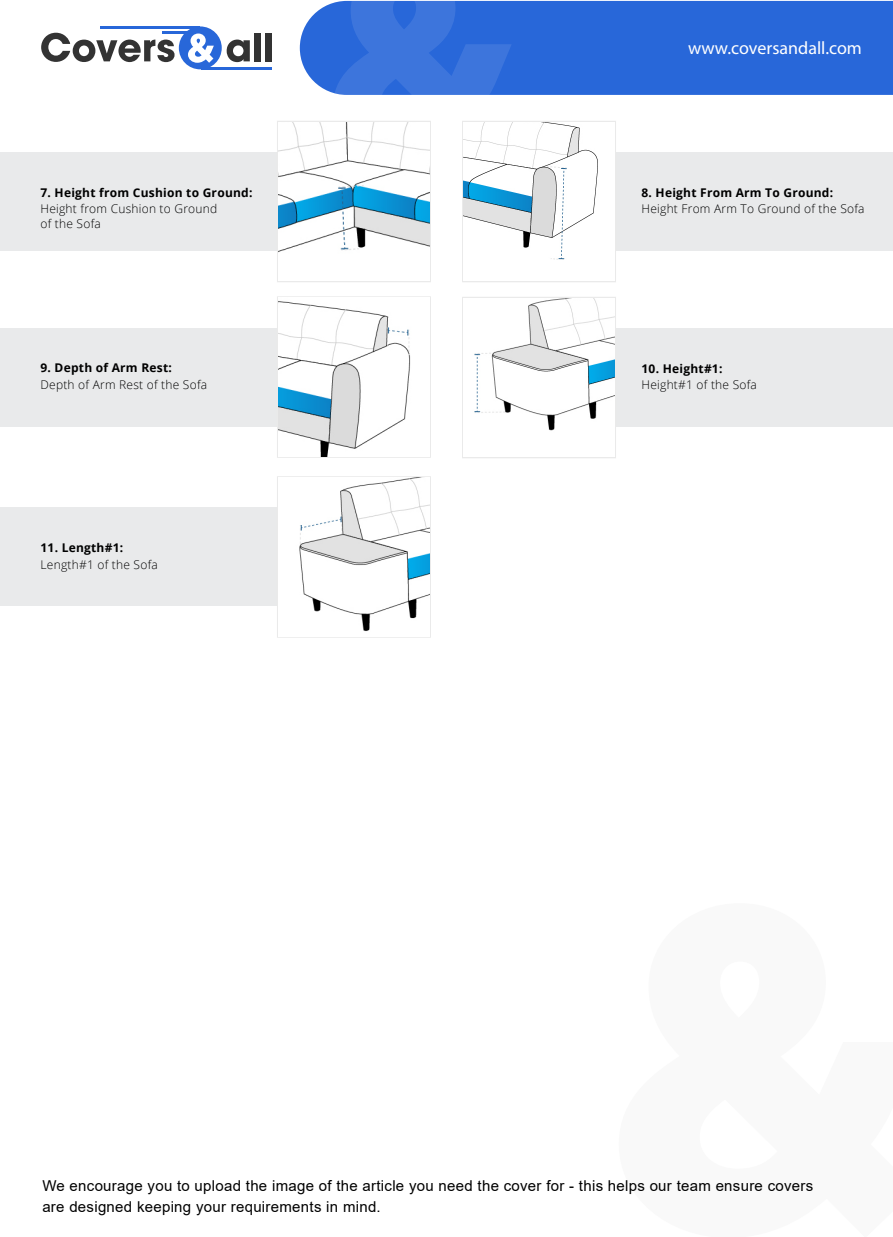
<style>
.page{position:relative;width:893px;height:1237px;background:#fff}
.page>*{position:absolute;margin:0;border:0;box-sizing:border-box;transform-origin:0 0}
.t1{font:18px "Myriad Pro";color:#fff}
.t2{font:15px/21px "Arial";letter-spacing:.02em;color:#000}
.t3{font:300 12px/14.4px "Open Sans";letter-spacing:.02em;color:#000}
.t4{font:700 12px "Open Sans";letter-spacing:.02em;color:#000}
</style>
<div class="page">
<div style="left:300px;top:1px;width:593px;height:94px;background:#2867d9"></div>
<svg style="left:333px;top:1px;width:179px;height:94px;background:#3570da"></svg>
<svg style="left:41px;top:33px;width:134px;height:29px"></svg>
<svg style="left:227px;top:40px;width:23px;height:22px"></svg>
<div style="left:254px;top:33px;width:7px;height:28px;background:#333"></div>
<div style="left:265px;top:33px;width:7px;height:28px;background:#333"></div>
<hr style="left:101px;top:26px;width:99px;height:3px;background:#2867d9">
<hr style="left:162px;top:32px;width:38px;height:2px;background:#2867d9">
<hr style="left:201px;top:67px;width:71px;height:2px;background:#2867d9">
<div style="left:179px;top:26px;width:43px;height:43px;background:#2867d9;border-radius:50%"></div>
<svg style="left:188px;top:34px;width:26px;height:29px"></svg>
<div style="left:0;top:152px;width:293px;height:98px;background:#e9eaeb"></div>
<svg style="left:277px;top:121px;width:154px;height:161px"></svg>
<div style="left:0;top:328px;width:293px;height:98px;background:#e9eaeb"></div>
<svg style="left:277px;top:296px;width:154px;height:162px"></svg>
<div style="left:601px;top:152px;width:292px;height:98px;background:#e9eaeb"></div>
<svg style="left:462px;top:121px;width:154px;height:161px"></svg>
<img style="left:278px;top:122px;width:151px;height:159px">
<img style="left:463px;top:122px;width:151px;height:159px">
<div style="left:601px;top:328px;width:292px;height:98px;background:#e9eaeb"></div>
<svg style="left:462px;top:297px;width:154px;height:161px"></svg>
<img style="left:463px;top:298px;width:151px;height:159px">
<img style="left:278px;top:298px;width:151px;height:158px">
<div style="left:0;top:508px;width:293px;height:98px;background:#e9eaeb"></div>
<svg style="left:277px;top:476px;width:154px;height:162px"></svg>
<img style="left:278px;top:478px;width:151px;height:158px">
<p class="t4" style="left:41px;top:184px;width:213px">7. Height from Cushion to Ground:</p>
<p class="t3" style="left:41px;top:201px;width:178px">Height from Cushion to Ground of the Sofa</p>
<p class="t4" style="left:41px;top:359px;width:133px">9. Depth of Arm Rest:</p>
<p class="t3" style="left:41px;top:377px;width:168px">Depth of Arm Rest of the Sofa</p>
<p class="t4" style="left:41px;top:539px;width:84px">11. Length#1:</p>
<p class="t3" style="left:41px;top:557px;width:119px">Length#1 of the Sofa</p>
<p class="t1" style="left:688px;top:37px;width:175px">www.coversandall.com</p>
<p class="t4" style="left:641px;top:184px;width:193px">8. Height From Arm To Ground:</p>
<p class="t3" style="left:641px;top:201px;width:224px">Height From Arm To Ground of the Sofa</p>
<p class="t4" style="left:641px;top:360px;width:82px">10. Height#1:</p>
<p class="t3" style="left:641px;top:377px;width:117px">Height#1 of the Sofa</p>
<p class="t2" style="left:42px;top:1175px;width:772px">We encourage you to upload the image of the article you need the cover for - this helps our team ensure covers are designed keeping your requirements in mind.</p>
</div>
